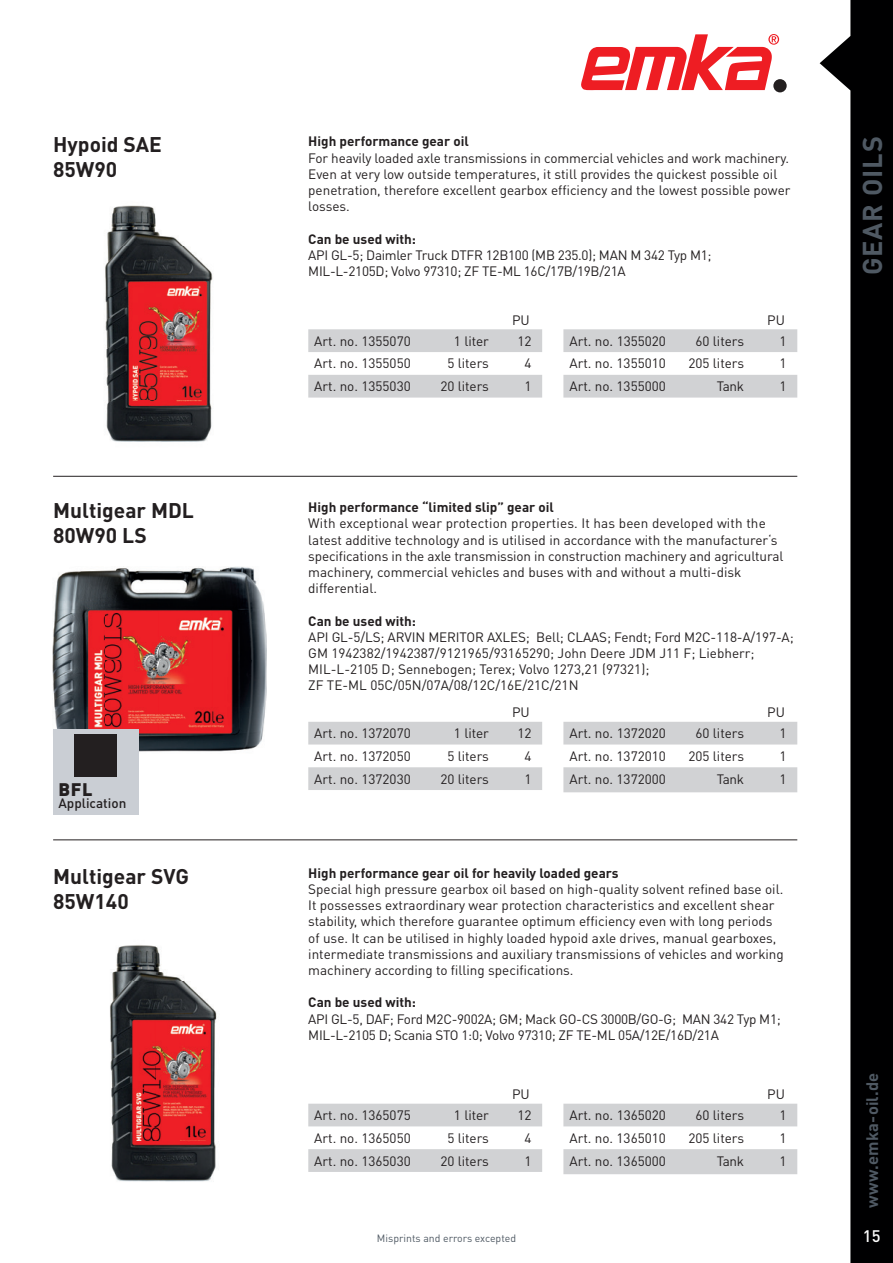
<style>
.page{position:relative;width:893px;height:1263px;background:#fff}
.page>*{position:absolute;margin:0;border:0;box-sizing:border-box;transform-origin:0 0}
.t1{font:700 27px "DIN Pro";letter-spacing:.035em;color:#4f5963}
.t2{font:700 21px/25.2px "DIN Pro";color:#231f20}
.t3{font:900 18px "DIN Pro";color:#231f20}
.t4{font:700 16.5px "DIN Pro";letter-spacing:.01em;color:#4f5963}
.t5{font:500 16.5px "DIN Pro";color:#fff}
.t6{font:13.5px/16.2px "DIN Pro";color:#231f20}
.t7{font:13.5px/16.2px "DIN Pro";letter-spacing:-.02em;color:#231f20}
.t8{font:700 13.5px "DIN Pro";color:#231f20}
.t9{font:500 13.5px "DIN Pro";color:#231f20}
.t10{font:10.5px "DIN Pro";color:#4f5963}
</style>
<div class="page">
<svg style="left:820px;top:0;width:73px;height:1263px;fill:#000001"></svg>
<svg style="left:581px;top:34px;width:198px;height:57px"></svg>
<div style="left:773px;top:79px;width:14px;height:13px;background:#231f20;border-radius:50%"></div>
<hr style="left:53px;top:476px;width:744px;height:1px;background:#231f20">
<hr style="left:53px;top:839px;width:744px;height:1px;background:#231f20">
<img style="left:105px;top:205px;width:108px;height:237px">
<svg style="left:308px;top:329px;width:234px;height:69px"></svg>
<svg style="left:563px;top:329px;width:234px;height:69px"></svg>
<img style="left:110px;top:945px;width:107px;height:237px">
<img style="left:52px;top:567px;width:215px;height:187px">
<svg style="left:308px;top:722px;width:234px;height:68px"></svg>
<svg style="left:563px;top:722px;width:234px;height:70px"></svg>
<svg style="left:308px;top:1104px;width:234px;height:68px"></svg>
<svg style="left:563px;top:1104px;width:234px;height:70px"></svg>
<div style="left:53px;top:729px;width:85px;height:85px;background:#caced4"></div>
<div style="left:74px;top:735px;width:43px;height:42px;background:#231f20"></div>
<h2 class="t2" style="left:53px;top:131px;width:110px">Hypoid SAE<br>85W90</h2>
<p class="t8" style="left:308px;top:133px;width:162px">High performance gear oil</p>
<p class="t6" style="left:308px;top:149px;width:484px">For heavily loaded axle transmissions in commercial vehicles and work machinery.<br>Even at very low outside temperatures, it still provides the quickest possible oil penetration, therefore excellent gearbox efficiency and the lowest possible power losses.</p>
<p class="t8" style="left:308px;top:230px;width:109px">Can be used with:</p>
<p class="t7" style="left:308px;top:247px;width:405px">API GL-5; Daimler Truck DTFR 12B100 (MB 235.0); MAN M 342 Typ M1;<br>MIL-L-2105D; Volvo 97310; ZF TE-ML 16C/17B/19B/21A</p>
<p class="t6" style="left:512px;top:311px;width:19px">PU</p>
<p class="t6" style="left:767px;top:311px;width:19px">PU</p>
<p class="t6" style="left:314px;top:332px;width:98px">Art. no. 1355070</p>
<p class="t6" style="left:454px;top:332px;width:37px">1 liter</p>
<p class="t6" style="left:517px;top:332px;width:16px">12</p>
<p class="t6" style="left:314px;top:355px;width:98px">Art. no. 1355050</p>
<p class="t6" style="left:447px;top:355px;width:43px">5 liters</p>
<p class="t6" style="left:524px;top:355px;width:9px">4</p>
<p class="t6" style="left:314px;top:378px;width:98px">Art. no. 1355030</p>
<p class="t6" style="left:440px;top:378px;width:50px">20 liters</p>
<p class="t6" style="left:524px;top:378px;width:9px">1</p>
<p class="t6" style="left:569px;top:332px;width:98px">Art. no. 1355020</p>
<p class="t6" style="left:695px;top:332px;width:50px">60 liters</p>
<p class="t6" style="left:780px;top:332px;width:9px">1</p>
<p class="t6" style="left:569px;top:355px;width:98px">Art. no. 1355010</p>
<p class="t6" style="left:688px;top:355px;width:57px">205 liters</p>
<p class="t6" style="left:780px;top:355px;width:9px">1</p>
<p class="t6" style="left:569px;top:378px;width:98px">Art. no. 1355000</p>
<p class="t6" style="left:717px;top:378px;width:29px">Tank</p>
<p class="t6" style="left:780px;top:378px;width:9px">1</p>
<h2 class="t2" style="left:53px;top:497px;width:142px">Multigear MDL<br>80W90 LS</h2>
<p class="t8" style="left:308px;top:498px;width:247px">High performance “limited slip” gear oil</p>
<p class="t6" style="left:308px;top:515px;width:477px">With exceptional wear protection properties. It has been developed with the latest additive technology and is utilised in accordance with the manufacturer‘s specifications in the axle transmission in construction machinery and agricultural machinery, commercial vehicles and buses with and without a multi-disk differential.</p>
<p class="t8" style="left:308px;top:612px;width:109px">Can be used with:</p>
<p class="t6" style="left:308px;top:628px;width:487px">API GL-5/LS; ARVIN MERITOR AXLES; Bell; CLAAS; Fendt; Ford M2C-118-A/197-A; GM 1942382/1942387/9121965/93165290; John Deere JDM J11 F; Liebherr; MIL-L-2105 D; Sennebogen; Terex; Volvo 1273,21 (97321);<br>ZF TE-ML 05C/05N/07A/08/12C/16E/21C/21N</p>
<h3 class="t3" style="left:58px;top:777px;width:35px">BFL</h3>
<p class="t9" style="left:58px;top:795px;width:69px">Application</p>
<p class="t6" style="left:512px;top:704px;width:19px">PU</p>
<p class="t6" style="left:767px;top:704px;width:19px">PU</p>
<p class="t6" style="left:314px;top:725px;width:98px">Art. no. 1372070</p>
<p class="t6" style="left:454px;top:725px;width:37px">1 liter</p>
<p class="t6" style="left:517px;top:725px;width:16px">12</p>
<p class="t6" style="left:314px;top:748px;width:98px">Art. no. 1372050</p>
<p class="t6" style="left:447px;top:748px;width:43px">5 liters</p>
<p class="t6" style="left:524px;top:748px;width:9px">4</p>
<p class="t6" style="left:314px;top:770px;width:98px">Art. no. 1372030</p>
<p class="t6" style="left:440px;top:770px;width:50px">20 liters</p>
<p class="t6" style="left:524px;top:770px;width:9px">1</p>
<p class="t6" style="left:569px;top:725px;width:98px">Art. no. 1372020</p>
<p class="t6" style="left:695px;top:725px;width:50px">60 liters</p>
<p class="t6" style="left:780px;top:725px;width:9px">1</p>
<p class="t6" style="left:569px;top:748px;width:98px">Art. no. 1372010</p>
<p class="t6" style="left:688px;top:748px;width:57px">205 liters</p>
<p class="t6" style="left:780px;top:748px;width:9px">1</p>
<p class="t6" style="left:569px;top:770px;width:98px">Art. no. 1372000</p>
<p class="t6" style="left:717px;top:770px;width:29px">Tank</p>
<p class="t6" style="left:780px;top:770px;width:9px">1</p>
<h2 class="t2" style="left:53px;top:863px;width:137px">Multigear SVG<br>85W140</h2>
<p class="t8" style="left:308px;top:864px;width:312px">High performance gear oil for heavily loaded gears</p>
<p class="t6" style="left:308px;top:881px;width:477px">Special high pressure gearbox oil based on high-quality solvent refined base oil.<br>It possesses extraordinary wear protection characteristics and excellent shear stability, which therefore guarantee optimum efficiency even with long periods of use. It can be utilised in highly loaded hypoid axle drives, manual gearboxes, intermediate transmissions and auxiliary transmissions of vehicles and working machinery according to filling specifications.</p>
<p class="t8" style="left:308px;top:994px;width:109px">Can be used with:</p>
<p class="t7" style="left:308px;top:1010px;width:474px">API GL-5, DAF; Ford M2C-9002A; GM; Mack GO-CS 3000B/GO-G; MAN 342 Typ M1;<br>MIL-L-2105 D; Scania STO 1:0; Volvo 97310; ZF TE-ML 05A/12E/16D/21A</p>
<p class="t6" style="left:512px;top:1086px;width:19px">PU</p>
<p class="t6" style="left:767px;top:1086px;width:19px">PU</p>
<p class="t6" style="left:314px;top:1107px;width:98px">Art. no. 1365075</p>
<p class="t6" style="left:454px;top:1107px;width:37px">1 liter</p>
<p class="t6" style="left:517px;top:1107px;width:16px">12</p>
<p class="t6" style="left:314px;top:1129px;width:98px">Art. no. 1365050</p>
<p class="t6" style="left:447px;top:1129px;width:43px">5 liters</p>
<p class="t6" style="left:524px;top:1129px;width:9px">4</p>
<p class="t6" style="left:314px;top:1152px;width:98px">Art. no. 1365030</p>
<p class="t6" style="left:440px;top:1152px;width:50px">20 liters</p>
<p class="t6" style="left:524px;top:1152px;width:9px">1</p>
<p class="t10" style="left:377px;top:1231px;width:141px">Misprints and errors excepted</p>
<p class="t6" style="left:569px;top:1107px;width:98px">Art. no. 1365020</p>
<p class="t6" style="left:695px;top:1107px;width:50px">60 liters</p>
<p class="t6" style="left:780px;top:1107px;width:9px">1</p>
<p class="t6" style="left:569px;top:1129px;width:98px">Art. no. 1365010</p>
<p class="t6" style="left:688px;top:1129px;width:57px">205 liters</p>
<p class="t6" style="left:780px;top:1129px;width:9px">1</p>
<p class="t6" style="left:569px;top:1152px;width:98px">Art. no. 1365000</p>
<p class="t6" style="left:717px;top:1152px;width:29px">Tank</p>
<p class="t6" style="left:780px;top:1152px;width:9px">1</p>
<h1 class="t1" style="left:854px;top:275px;width:141px;rotate:-90deg">GEAR OILS</h1>
<p class="t4" style="left:861px;top:1208px;width:137px;rotate:-90deg">www.emka-oil.de</p>
<p class="t5" style="left:863px;top:1225px;width:19px">15</p>
</div>
